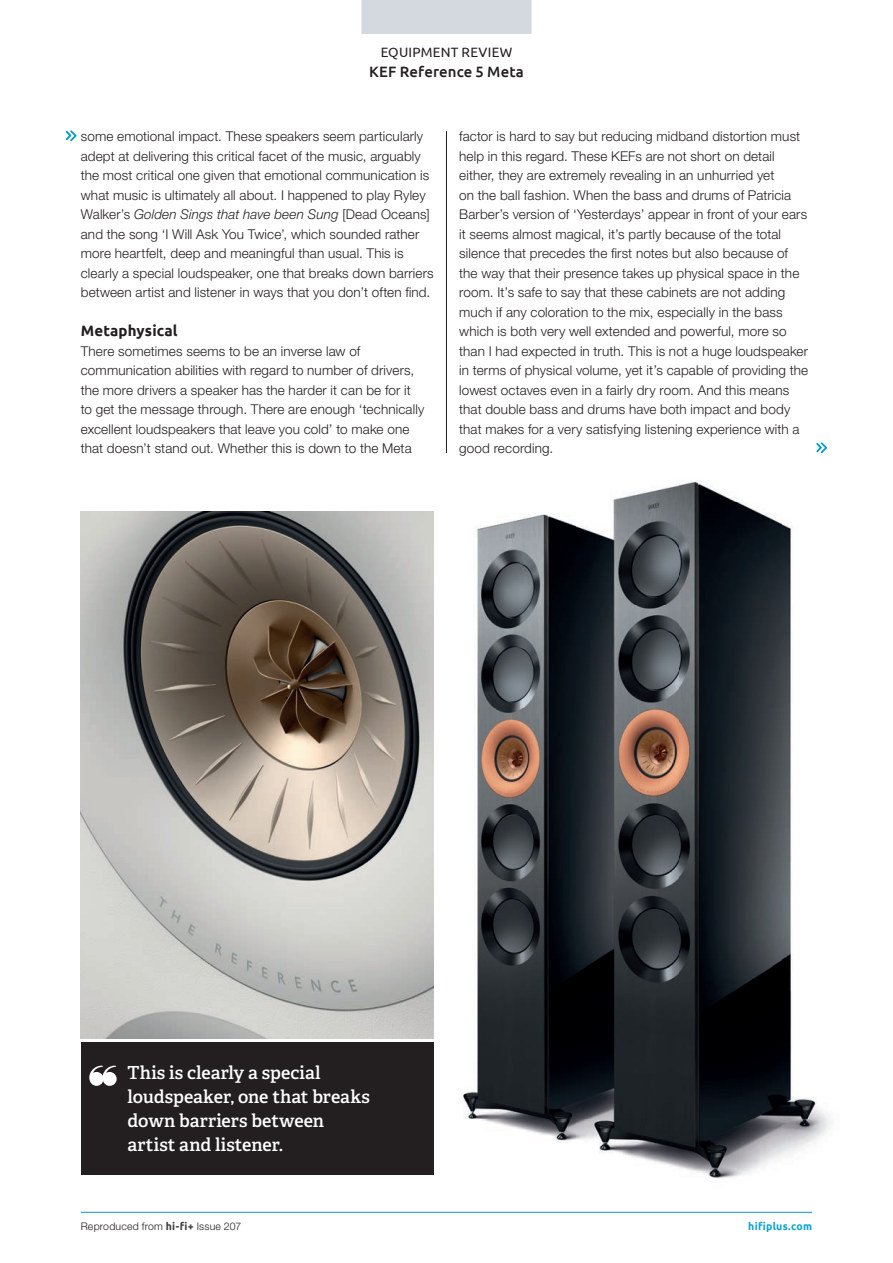
<style>
.page{position:relative;width:893px;height:1263px;background:#fff}
.page>*{position:absolute;margin:0;border:0;box-sizing:border-box;transform-origin:0 0}
.t1{font:600 18px/24px "Adelle";color:#fff}
.t2{font:500 15px "Ubuntu";letter-spacing:.005em;color:#231f20}
.t3{font:700 15px "Ubuntu";letter-spacing:.01em;color:#231f20}
.t4{font:300 13.5px/19.5px "Helvetica Neue LT Std";letter-spacing:.01em;color:#231f20}
.t5{font:13.5px "Ubuntu";letter-spacing:.02em;color:#231f20}
.t6{font:300 10.5px "Helvetica Neue LT Std";letter-spacing:.02em;color:#231f20}
.t7{font:700 10.5px "Ubuntu";letter-spacing:.025em;color:#0ca3cf}
.s1{font-style:italic}
.s2{font-family:"Ubuntu";font-weight:700;color:#3e3e3f}
</style>
<div class="page">
<div style="left:361px;top:0;width:170px;height:34px;background:#d4d9df"></div>
<img style="left:371px;top:453px;width:460px;height:760px">
<hr style="left:446px;top:131px;width:1px;height:322px;background:#231f20">
<img style="left:81px;top:512px;width:353px;height:526px">
<div style="left:81px;top:1042px;width:353px;height:133px;background:#231f20"></div>
<svg style="left:89px;top:1065px;width:28px;height:21px"></svg>
<svg style="left:66px;top:130px;width:11px;height:11px"></svg>
<svg style="left:816px;top:442px;width:11px;height:11px"></svg>
<hr style="left:81px;top:1212px;width:731px;height:1px;background:#009bca">
<p class="t5" style="left:381px;top:44px;width:133px">EQUIPMENT REVIEW</p>
<p class="t2" style="left:369px;top:62px;width:156px">KEF Reference 5 Meta</p>
<p class="t4" style="left:81px;top:126px;width:354px">some emotional impact. These speakers seem particularly adept at delivering this critical facet of the music, arguably the most critical one given that emotional communication is what music is ultimately all about. I happened to play Ryley Walker’s <span class="s1">Golden Sings that have been Sung</span> [Dead Oceans] and the song ‘I Will Ask You Twice’, which sounded rather more heartfelt, deep and meaningful than usual. This is clearly a special loudspeaker, one that breaks down barriers between artist and listener in ways that you don’t often nd.</p>
<p class="t3" style="left:81px;top:322px;width:98px">Metaphysical</p>
<p class="t4" style="left:81px;top:341px;width:345px">There sometimes seems to be an inverse law of communication abilities with regard to number of drivers, the more drivers a speaker has the harder it can be for it to get the message through. There are enough ‘technically excellent loudspeakers that leave you cold’ to make one that doesn’t stand out. Whether this is down to the Meta</p>
<p class="t4" style="left:459px;top:126px;width:350px">factor is hard to say but reducing midband distortion must help in this regard. These KEFs are not short on detail either, they are extremely revealing in an unhurried yet<br>on the ball fashion. When the bass and drums of Patricia Barber’s version of ‘Yesterdays’ appear in front of your ears it seems almost magical, it’s partly because of the total silence that precedes the rst notes but also because of the way that their presence takes up physical space in the room. It’s safe to say that these cabinets are not adding much if any coloration to the mix, especially in the bass which is both very well extended and powerful, more so than I had expected in truth. This is not a huge loudspeaker in terms of physical volume, yet it’s capable of providing the lowest octaves even in a fairly dry room. And this means that double bass and drums have both impact and body that makes for a very satisfying listening experience with a good recording.</p>
<h1 class="t1" style="left:128px;top:1061px;width:244px">This is clearly a special loudspeaker, one that breaks down barriers between artist and listener.</h1>
<p class="t6" style="left:81px;top:1219px;width:162px">Reproduced from <span class="s2">hi-fi+</span> Issue 207</p>
<p class="t7" style="left:748px;top:1219px;width:65px">hifiplus.com</p>
</div>
